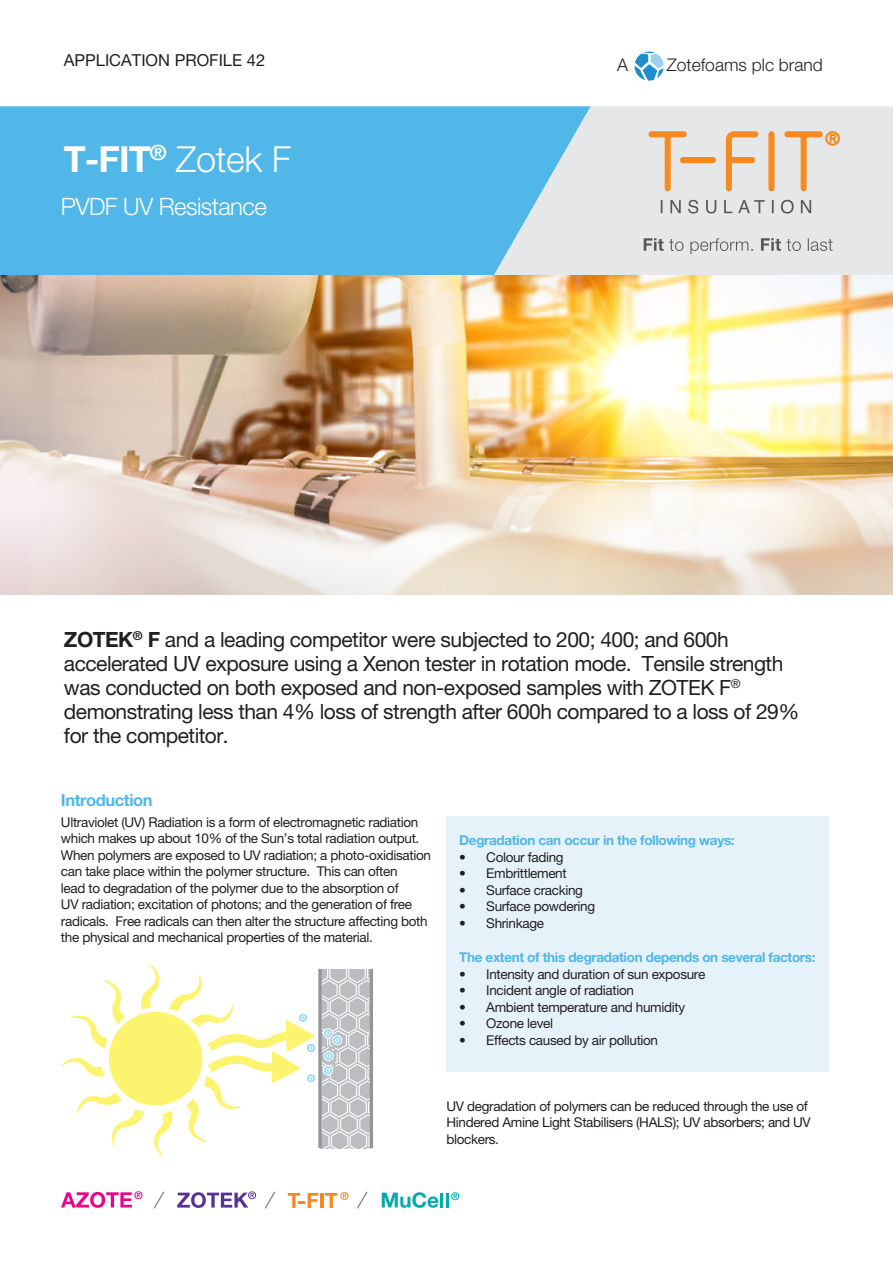
<style>
.page{position:relative;width:893px;height:1263px;background:#fff}
.page>*{position:absolute;margin:0;border:0;box-sizing:border-box;transform-origin:0 0}
.t1{font:300 36px "Helvetica Neue LT Pro";letter-spacing:-.01em;color:#fff}
.t2{font:300 24px "Helvetica Neue LT Pro";letter-spacing:-.025em;color:#fff}
.t3{font:21px/24px "Helvetica Neue LT Pro";letter-spacing:-.025em;color:#231f20}
.t4{font:300 17.4px "Helvetica Neue LT Pro";color:#231f20}
.t5{font:16.5px "Helvetica Neue LT Pro";color:#231f20}
.t6{font:700 16.5px "Helvetica Neue LT Pro";letter-spacing:-.025em;color:#50b7e8}
.t7{font:13.5px/16.5px "Helvetica Neue LT Pro";letter-spacing:-.025em;color:#231f20}
.t8{font:700 13.5px "Helvetica Neue LT Pro";letter-spacing:-.025em;color:#50b7e8}
.s1{font-weight:700}
</style>
<div class="page">
<div style="left:446px;top:817px;width:383px;height:255px;background:#e5f2fa"></div>
<svg style="left:382px;top:1192px;width:56px;height:16px"></svg>
<hr style="left:440px;top:1192px;width:3px;height:15px;background:#00aaad">
<svg style="left:446px;top:1192px;width:13px;height:15px"></svg>
<svg style="left:61px;top:1191px;width:82px;height:17px"></svg>
<svg style="left:177px;top:1191px;width:79px;height:17px"></svg>
<svg style="left:288px;top:1193px;width:30px;height:15px"></svg>
<hr style="left:320px;top:1193px;width:3px;height:15px;background:#f6891f">
<svg style="left:325px;top:1192px;width:24px;height:16px"></svg>
<svg style="left:153px;top:1191px;width:12px;height:18px"></svg>
<svg style="left:264px;top:1191px;width:12px;height:18px"></svg>
<svg style="left:357px;top:1191px;width:11px;height:18px"></svg>
<div style="left:591px;top:106px;width:302px;height:169px;background:#e6e7e9"></div>
<svg style="left:0;top:106px;width:591px;height:169px;background:#5cbbe8"></svg>
<img style="left:0;top:275px;width:893px;height:320px">
<svg style="left:644px;top:238px;width:189px;height:16px;background:#c9cacc"></svg>
<svg style="left:768px;top:131px;width:6px;height:60px"></svg>
<svg style="left:648px;top:131px;width:39px;height:61px;background:#e9d1ba"></svg>
<svg style="left:725px;top:131px;width:34px;height:61px;background:#eac9aa"></svg>
<div style="left:680px;top:157px;width:36px;height:6px;background:#f6891f;border:1px solid #f6891f;border-radius:2px"></div>
<svg style="left:784px;top:131px;width:56px;height:61px;background:#e9d4c1"></svg>
<svg style="left:661px;top:200px;width:150px;height:14px;background:#c6c7c9"></svg>
<svg style="left:635px;top:52px;width:29px;height:29px"></svg>
<svg style="left:61px;top:964px;width:310px;height:192px"></svg>
<hr style="left:370px;top:969px;width:3px;height:179px;background:#939598">
<svg style="left:318px;top:969px;width:4px;height:179px"></svg>
<p class="t5" style="left:64px;top:50px;width:203px">APPLICATION PROFILE 42</p>
<p class="t1" style="left:64px;top:138px;width:229px"><span class="s1">T-FIT</span><sup>®</sup> Zotek F</p>
<p class="t2" style="left:61px;top:192px;width:207px">PVDF UV Resistance</p>
<p class="t4" style="left:617px;top:54px;width:12px">A</p>
<p class="t4" style="left:667px;top:54px;width:157px">Zotefoams plc brand</p>
<p class="t3" style="left:64px;top:627px;width:737px"><span class="s1">ZOTEK</span><sup>®</sup> <span class="s1">F</span> and a leading competitor were subjected to 200; 400; and 600h accelerated UV exposure using a Xenon tester in rotation mode. Tensile strength was conducted on both exposed and non-exposed samples with ZOTEK F<sup>® </sup>demonstrating less than 4% loss of strength after 600h compared to a loss of 29% for the competitor.</p>
<p class="t6" style="left:61px;top:790px;width:93px">Introduction</p>
<p class="t7" style="left:61px;top:813px;width:371px">Ultraviolet (UV) Radiation is a form of electromagnetic radiation which makes up about 10% of the Sun’s total radiation output.<br>When polymers are exposed to UV radiation; a photo-oxidisation can take place within the polymer structure. This can often<br>lead to degradation of the polymer due to the absorption of<br>UV radiation; excitation of photons; and the generation of free radicals. Free radicals can then alter the structure affecting both the physical and mechanical properties of the material.</p>
<p class="t8" style="left:459px;top:832px;width:277px">Degradation can occur in the following ways:</p>
<p class="t7" style="left:459px;top:849px;width:106px">• Colour fading</p>
<p class="t7" style="left:459px;top:865px;width:109px">• Embrittlement</p>
<p class="t7" style="left:459px;top:882px;width:125px">• Surface cracking</p>
<p class="t7" style="left:459px;top:898px;width:137px">• Surface powdering</p>
<p class="t7" style="left:459px;top:915px;width:86px">• Shrinkage</p>
<p class="t8" style="left:459px;top:949px;width:358px">The extent of this degradation depends on several factors:</p>
<p class="t7" style="left:459px;top:966px;width:248px">• Intensity and duration of sun exposure</p>
<p class="t7" style="left:459px;top:982px;width:176px">• Incident angle of radiation</p>
<p class="t7" style="left:459px;top:999px;width:227px">• Ambient temperature and humidity</p>
<p class="t7" style="left:459px;top:1015px;width:95px">• Ozone level</p>
<p class="t7" style="left:459px;top:1032px;width:200px">• Effects caused by air pollution</p>
<p class="t7" style="left:446px;top:1097px;width:366px">UV degradation of polymers can be reduced through the use of<br>Hindered Amine Light Stabilisers (HALS); UV absorbers; and UV blockers.</p>
</div>
